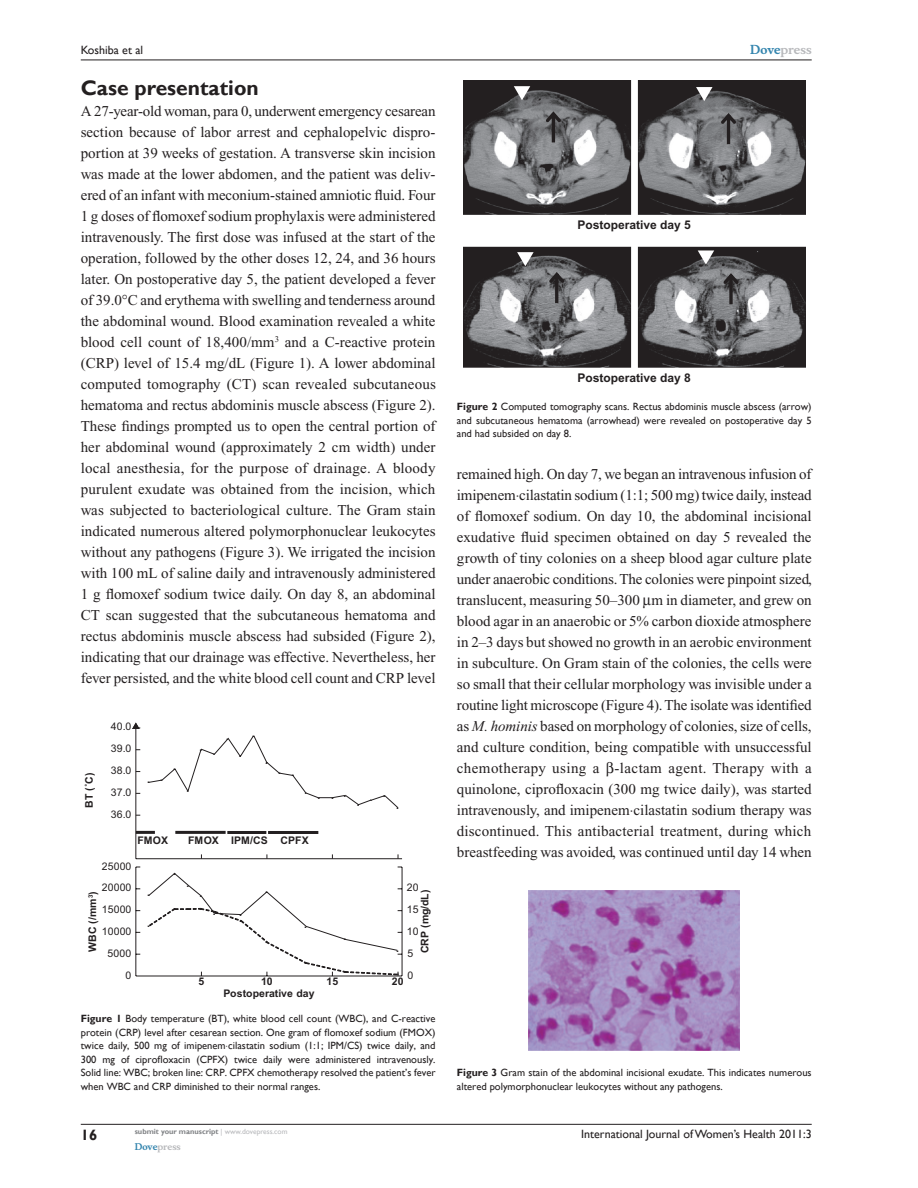
<style>
.page{position:relative;width:918px;height:1188px;background:#fff}
.page>*{position:absolute;margin:0;border:0;box-sizing:border-box;transform-origin:0 0}
.t1{font:700 21px "Gill Sans";color:#231f20}
.t2{font:15px/21px "Times New Roman";color:#231f20;text-align:justify}
.t3{font:700 15px "Gill Sans";color:#231f20}
.t4{font:12px "Gill Sans";color:#231f20}
.t5{font:700 12px "Arial";color:#231f20}
.t6{font:700 12px "Musee";color:#b8b9bc}
.t7{font:10.5px/13.5px "Gill Sans";color:#231f20;text-align:justify}
.t8{font:700 10.5px "Arial";letter-spacing:.005em;color:#231f20}
.t9{font:10.5px/21.8px "Arial";letter-spacing:.015em;color:#231f20;text-align:justify}
.t10{font:700 9px "Musee";color:#b8b9bc}
.t11{font:700 7.5px "Gill Sans";color:#808285}
.s1{font-weight:700}
.s2{font-weight:400;color:#b8b9bc}
.s3{color:#3485ae}
.s4{font-style:italic}
</style>
<div class="page">
<hr style="left:81px;top:1124px;width:731px;height:1px;background:#231f20">
<hr style="left:81px;top:60px;width:731px;height:1px;background:#231f20">
<hr style="left:136px;top:858px;width:266px;height:1px;background:#231f20">
<hr style="left:135px;top:728px;width:1px;height:131px;background:#231f20">
<svg style="left:132px;top:723px;width:8px;height:6px"></svg>
<hr style="left:136px;top:976px;width:266px;height:1px;background:#231f20">
<hr style="left:135px;top:867px;width:1px;height:109px;background:#231f20">
<hr style="left:402px;top:867px;width:1px;height:109px;background:#231f20">
<hr style="left:175px;top:831px;width:51px;height:3px;background:#231f20">
<hr style="left:227px;top:831px;width:39px;height:3px;background:#231f20">
<hr style="left:268px;top:831px;width:50px;height:3px;background:#231f20">
<svg style="left:148px;top:735px;width:251px;height:73px"></svg>
<svg style="left:148px;top:867px;width:254px;height:109px"></svg>
<hr style="left:136px;top:831px;width:19px;height:3px;background:#231f20">
<img style="left:463px;top:81px;width:342px;height:286px">
<svg style="left:514px;top:86px;width:16px;height:14px"></svg>
<svg style="left:696px;top:87px;width:17px;height:14px"></svg>
<svg style="left:517px;top:252px;width:17px;height:14px"></svg>
<svg style="left:698px;top:250px;width:16px;height:15px"></svg>
<svg style="left:546px;top:111px;width:15px;height:31px"></svg>
<svg style="left:721px;top:113px;width:15px;height:31px"></svg>
<svg style="left:549px;top:272px;width:15px;height:31px"></svg>
<svg style="left:723px;top:273px;width:16px;height:31px"></svg>
<img style="left:529px;top:891px;width:211px;height:160px">
<p class="t4" style="left:81px;top:43px;width:64px">Koshiba et al</p>
<h1 class="t1" style="left:81px;top:76px;width:179px">Case presentation</h1>
<p class="t2" style="left:81px;top:101px;width:357px">A 27-year-old woman, para 0, underwent emergency cesarean section because of labor arrest and cephalopelvic dispro&shy;portion at 39 weeks of gestation. A transverse skin incision was made at the lower abdomen, and the patient was deliv&shy;ered of an infant with meconium-stained amniotic fluid. Four 1 g doses of flomoxef sodium prophylaxis were administered intravenously. The first dose was infused at the start of the operation, followed by the other doses 12, 24, and 36 hours later. On postoperative day 5, the patient developed a fever of 39.0 C and erythema with swelling and tenderness around the abdominal wound. Blood examination revealed a white blood cell count of 18,400/mm<sup>3</sup> and a C-reactive protein (CRP) level of 15.4 mg/dL (Figure 1). A lower abdominal computed tomography (CT) scan revealed subcutaneous hematoma and rectus abdominis muscle abscess (Figure 2).<br>These findings prompted us to open the central portion of her abdominal wound (approximately 2 cm width) under local anesthesia, for the purpose of drainage. A bloody purulent exudate was obtained from the incision, which was subjected to bacteriological culture. The Gram stain indicated numerous altered polymorphonuclear leukocytes without any pathogens (Figure 3). We irrigated the incision with 100 mL of saline daily and intravenously administered 1 g flomoxef sodium twice daily. On day 8, an abdominal CT scan suggested that the subcutaneous hematoma and rectus abdominis muscle abscess had subsided (Figure 2), indicating that our drainage was effective. Nevertheless, her fever persisted, and the white blood cell count and CRP level</p>
<p class="t9" style="left:111px;top:716px;width:22px">40.0<br>39.0<br>38.0<br>37.0<br>36.0</p>
<p class="t8" style="left:252px;top:727px;width:4px">.</p>
<p class="t8" style="left:226px;top:729px;width:4px">.</p>
<p class="t8" style="left:200px;top:742px;width:18px">. .</p>
<p class="t8" style="left:239px;top:747px;width:4px">.</p>
<p class="t8" style="left:265px;top:753px;width:4px">.</p>
<p class="t8" style="left:173px;top:759px;width:4px">.</p>
<p class="t8" style="left:278px;top:765px;width:18px">. .</p>
<p class="t8" style="left:82px;top:808px;width:36px;rotate:-90deg">BT (˚C)</p>
<p class="t8" style="left:160px;top:771px;width:4px">.</p>
<p class="t8" style="left:147px;top:773px;width:4px">.</p>
<p class="t8" style="left:187px;top:781px;width:4px">.</p>
<p class="t8" style="left:304px;top:787px;width:44px">....</p>
<p class="t8" style="left:357px;top:791px;width:30px">...</p>
<p class="t8" style="left:396px;top:798px;width:4px">.</p>
<p class="t8" style="left:138px;top:833px;width:32px">FMOX</p>
<p class="t8" style="left:188px;top:833px;width:122px">FMOX IPM/CS CPFX</p>
<p class="t9" style="left:102px;top:855px;width:31px;text-align:right">25000<br>20000<br>15000<br>10000<br>5000<br>0</p>
<p class="t8" style="left:86px;top:952px;width:62px;rotate:-90deg">WBC (/mm<sup>3</sup>)</p>
<p class="t8" style="left:147px;top:886px;width:4px">.</p>
<p class="t8" style="left:147px;top:916px;width:4px">.</p>
<p class="t8" style="left:173px;top:864px;width:4px">.</p>
<p class="t9" style="left:407px;top:877px;width:13px">20</p>
<p class="t9" style="left:407px;top:920px;width:13px">10</p>
<p class="t8" style="left:186px;top:876px;width:4px">.</p>
<p class="t8" style="left:418px;top:953px;width:65px;rotate:-90deg">CRP (mg/dL)</p>
<p class="t8" style="left:265px;top:882px;width:4px">.</p>
<p class="t8" style="left:199px;top:886px;width:4px">.</p>
<p class="t9" style="left:407px;top:899px;width:13px">15</p>
<p class="t9" style="left:407px;top:942px;width:7px">5<br>0</p>
<p class="t8" style="left:173px;top:900px;width:44px">....</p>
<p class="t8" style="left:213px;top:904px;width:4px">.</p>
<p class="t8" style="left:239px;top:905px;width:4px">.</p>
<p class="t8" style="left:239px;top:911px;width:4px">.</p>
<p class="t8" style="left:304px;top:917px;width:4px">.</p>
<p class="t8" style="left:344px;top:930px;width:4px">.</p>
<p class="t8" style="left:265px;top:932px;width:4px">.</p>
<p class="t8" style="left:396px;top:941px;width:4px">.</p>
<p class="t8" style="left:304px;top:954px;width:4px">.</p>
<p class="t8" style="left:344px;top:963px;width:4px">.</p>
<p class="t8" style="left:396px;top:965px;width:4px">.</p>
<p class="t8" style="left:199px;top:974px;width:7px">5</p>
<p class="t8" style="left:261px;top:974px;width:13px">10</p>
<p class="t8" style="left:327px;top:974px;width:13px">15</p>
<p class="t8" style="left:392px;top:974px;width:13px">20</p>
<p class="t8" style="left:223px;top:986px;width:93px">Postoperative day</p>
<p class="t7" style="left:81px;top:1012px;width:356px"><span class="s1">Figure 1</span> Body temperature (BT), white blood cell count (WBC), and C-reactive protein (CRP) level after cesarean section. One gram of flomoxef sodium (FMOX) twice daily, 500 mg of imipenem⋅cilastatin sodium (1:1; IPM/CS) twice daily, and 300 mg of ciprofloxacin (CPFX) twice daily were administered intravenously.<br>Solid line: WBC; broken line: CRP. CPFX chemotherapy resolved the patient’s fever when WBC and CRP diminished to their normal ranges.</p>
<p class="t3" style="left:81px;top:1126px;width:18px">16</p>
<p class="t11" style="left:135px;top:1127px;width:154px">submit your manuscript <span class="s2">| www.dovepress.com</span></p>
<p class="t10" style="left:135px;top:1141px;width:48px"><span class="s3">Dove</span>press</p>
<p class="t6" style="left:750px;top:43px;width:63px"><span class="s3">Dove</span>press</p>
<p class="t5" style="left:578px;top:218px;width:115px">Postoperative day 5</p>
<p class="t5" style="left:578px;top:371px;width:115px">Postoperative day 8</p>
<p class="t7" style="left:457px;top:400px;width:356px"><span class="s1">Figure 2</span> Computed tomography scans. Rectus abdominis muscle abscess (arrow) and subcutaneous hematoma (arrowhead) were revealed on postoperative day 5 and had subsided on day 8.</p>
<p class="t2" style="left:457px;top:464px;width:357px">remained high. On day 7, we began an intravenous infusion of imipenem⋅cilastatin sodium (1:1; 500 mg) twice daily, instead of flomoxef sodium. On day 10, the abdominal incisional exudative fluid specimen obtained on day 5 revealed the growth of tiny colonies on a sheep blood agar culture plate under anaerobic conditions. The colonies were pinpoint sized, translucent, measuring 50–300 m in diameter, and grew on blood agar in an anaerobic or 5% carbon dioxide atmosphere in 2–3 days but showed no growth in an aerobic environment in subculture. On Gram stain of the colonies, the cells were so small that their cellular morphology was invisible under a routine light microscope (Figure 4). The isolate was identified as <span class="s4">M. hominis</span> based on morphology of colonies, size of cells, and culture condition, being compatible with unsuccessful chemotherapy using a -lactam agent. Therapy with a quinolone, ciprofloxacin (300 mg twice daily), was started intravenously, and imipenem⋅cilastatin sodium therapy was discontinued. This antibacterial treatment, during which breastfeeding was avoided, was continued until day 14 when</p>
<p class="t7" style="left:457px;top:1066px;width:356px"><span class="s1">Figure 3</span> Gram stain of the abdominal incisional exudate. This indicates numerous altered polymorphonuclear leukocytes without any pathogens.</p>
<p class="t4" style="left:581px;top:1127px;width:232px">International Journal of Women’s Health 2011:3</p>
</div>
